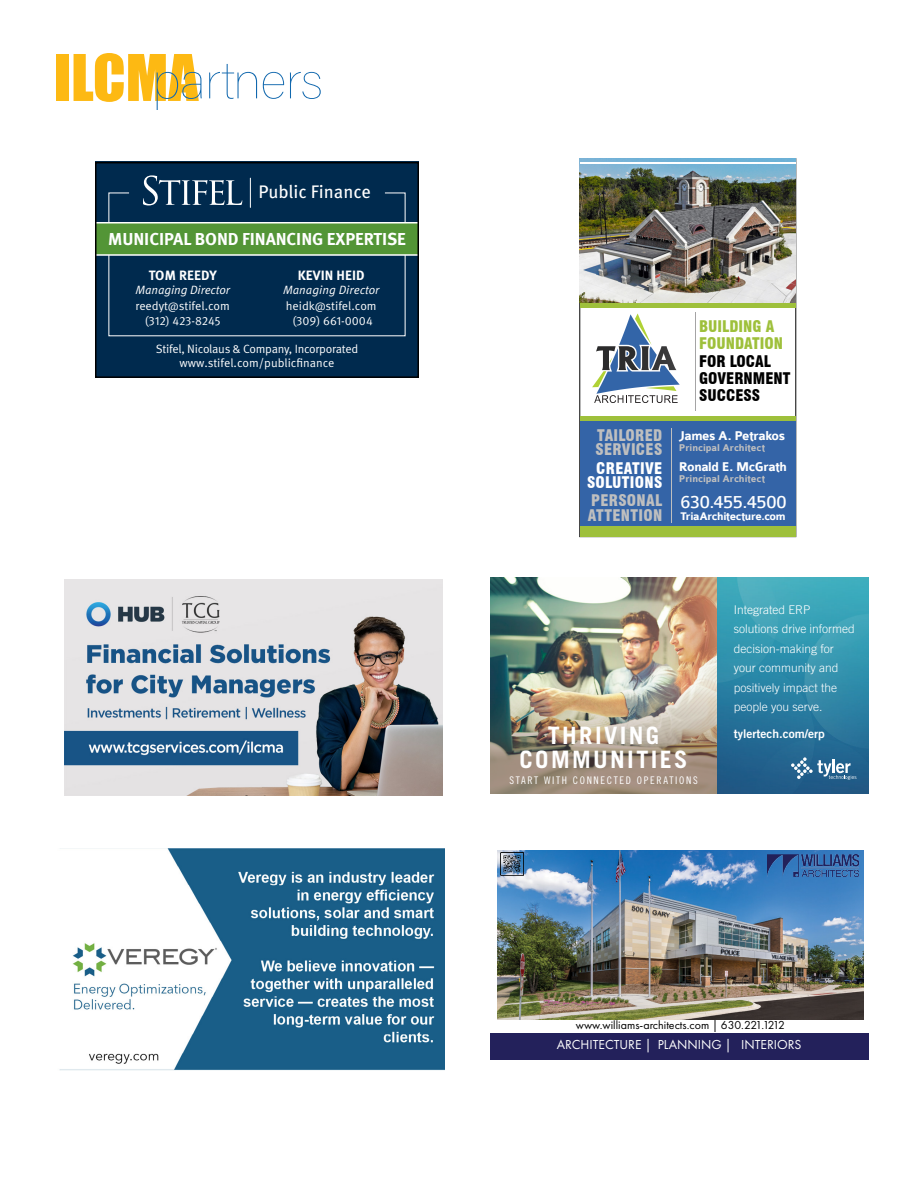
<style>
.page{position:relative;width:918px;height:1188px;background:#fff}
.page>*{position:absolute;margin:0;border:0;box-sizing:border-box;transform-origin:0 0}
.t1{font:52.05px "Acumin Variable Concept";letter-spacing:-.02em;color:#1168ae}
.t2{font:700 24px/24px "Trade Gothic";letter-spacing:.1em;color:#fff;text-align:center}
.t3{font:19.65px "Colaborate";letter-spacing:-.02em;color:#fff}
.t4{font:18.15px "Meta OT";color:#fff}
.t5{font:700 17.25px "Meta OT";letter-spacing:-.005em;color:#fff}
.t6{font:900 condensed 15.6px/14.4px "Swiss 721 BT";letter-spacing:.02em;color:#bfbfbf}
.t7{font:900 condensed 15.6px/17.2px "Swiss 721 BT";color:#000}
.t8{font:900 condensed 15.6px/17.2px "Swiss 721 BT";color:#9ec03b}
.t9{font:900 condensed 15.6px/14.4px "Swiss 721 BT";letter-spacing:.02em;color:#fff;text-align:center}
.t10{font:700 13.65px "Colaborate";letter-spacing:-.03em;color:#fff}
.t11{font:13.5px "Futura PT";color:#fff}
.t12{font:700 13.5px "Meta OT";letter-spacing:.01em;color:#fff}
.t13{font:12px/14.4px "Meta OT Norm";letter-spacing:-.01em;color:#fff;text-align:center}
.t14{font:300 12px/19.5px "Trade Gothic";color:#fff}
.t15{font:12px "Futura PT";color:#000}
.t16{font:12px "Meta OT Norm Ita";letter-spacing:-.01em;color:#fff}
.t17{font:12px "Trade Gothic Bold Two";color:#fff}
.t18{font:700 11.85px "Colaborate";letter-spacing:-.025em;color:#fff}
.t19{font:700 10.5px "Colaborate";color:#bfbfbf}
.t20{font:10.5px "Trade Gothic Cond Eighteen";letter-spacing:.16em;color:#fff}
.s1{font-family:"Impact";font-size:59.4px;color:#fdb913}
</style>
<div class="page">
<div style="left:490px;top:1034px;width:378px;height:26px;background:#23215b"></div>
<img style="left:497px;top:850px;width:366px;height:169px">
<img style="left:768px;top:854px;width:91px;height:23px">
<img style="left:501px;top:853px;width:22px;height:22px">
<img style="left:59px;top:849px;width:386px;height:222px">
<img style="left:64px;top:580px;width:378px;height:216px">
<div style="left:580px;top:421px;width:216px;height:116px;background:#3464a7"></div>
<div style="left:580px;top:526px;width:216px;height:11px;background:#9ec03b"></div>
<hr style="left:671px;top:428px;width:1px;height:95px;background:#bfbfbf">
<hr style="left:695px;top:313px;width:1px;height:98px;background:#a5a4a5">
<img style="left:580px;top:159px;width:216px;height:144px">
<hr style="left:580px;top:162px;width:216px;height:1px;background:#fff">
<div style="left:580px;top:303px;width:216px;height:5px;background:#9ec03b"></div>
<div style="left:580px;top:416px;width:216px;height:5px;background:#9ec03b"></div>
<svg style="left:592px;top:313px;width:88px;height:90px"></svg>
<img style="left:490px;top:578px;width:378px;height:216px">
<img style="left:490px;top:667px;width:227px;height:127px">
<svg style="left:791px;top:757px;width:65px;height:23px"></svg>
<div style="left:95px;top:162px;width:324px;height:216px;background:#002a4e"></div>
<svg style="left:98px;top:175px;width:318px;height:162px"></svg>
<div style="left:95px;top:162px;width:324px;height:216px;border:2px solid #000"></div>
<h1 class="t1" style="left:54px;top:44px;width:270px"><span class="s1">ILCMA</span>partners</h1>
<h3 class="t4" style="left:259px;top:181px;width:114px">Public Finance</h3>
<h3 class="t5" style="left:108px;top:228px;width:299px">MUNICIPAL BOND FINANCING EXPERTISE</h3>
<p class="t12" style="left:149px;top:267px;width:70px">TOM REEDY</p>
<p class="t16" style="left:136px;top:282px;width:96px">Managing Director</p>
<p class="t13" style="left:136px;top:299px;width:96px">reedyt@stifel.com (312) 423-8245</p>
<p class="t12" style="left:298px;top:267px;width:69px">KEVIN HEID</p>
<p class="t16" style="left:283px;top:282px;width:98px">Managing Director</p>
<p class="t13" style="left:286px;top:299px;width:92px">heidk@stifel.com (309) 661-0004</p>
<p class="t13" style="left:156px;top:342px;width:204px;line-height:13.5px">Stifel, Nicolaus &amp; Company, Incorporated www.stifel.com/publicfinance</p>
<h3 class="t6" style="left:595px;top:428px;width:68px">TAILORED<br>SERVICES</h3>
<h3 class="t9" style="left:587px;top:461px;width:77px">CREATIVE<br>SOLUTIONS</h3>
<h3 class="t6" style="left:588px;top:494px;width:76px">PERSONAL<br>ATTENTION</h3>
<h3 class="t8" style="left:699px;top:318px;width:86px">BUILDING A<br>FOUNDATION</h3>
<h3 class="t7" style="left:699px;top:352px;width:93px">FOR LOCAL<br>GOVERNMENT<br>SUCCESS</h3>
<p class="t10" style="left:679px;top:428px;width:108px">James A. Petrakos</p>
<p class="t19" style="left:679px;top:442px;width:88px">Principal Architect</p>
<p class="t10" style="left:679px;top:460px;width:110px">Ronald E. McGrath</p>
<p class="t19" style="left:679px;top:474px;width:88px">Principal Architect</p>
<h3 class="t3" style="left:680px;top:492px;width:108px">630.455.4500</h3>
<p class="t18" style="left:680px;top:510px;width:107px">TriaArchitecture.com</p>
<h2 class="t2" style="left:520px;top:724px;width:170px">THRIVING<br>COMMUNITIES</h2>
<p class="t20" style="left:509px;top:774px;width:190px">START WITH CONNECTED OPERATIONS</p>
<p class="t14" style="left:734px;top:600px;width:123px">Integrated ERP solutions drive informed decision-making for your community and positively impact the people you serve.</p>
<p class="t17" style="left:734px;top:726px;width:92px">tylertech.com/erp</p>
<p class="t15" style="left:576px;top:1018px;width:210px">www.williams-architects.com | 630.221.1212</p>
<p class="t11" style="left:557px;top:1037px;width:246px">ARCHITECTURE | PLANNING | INTERIORS</p>
</div>
